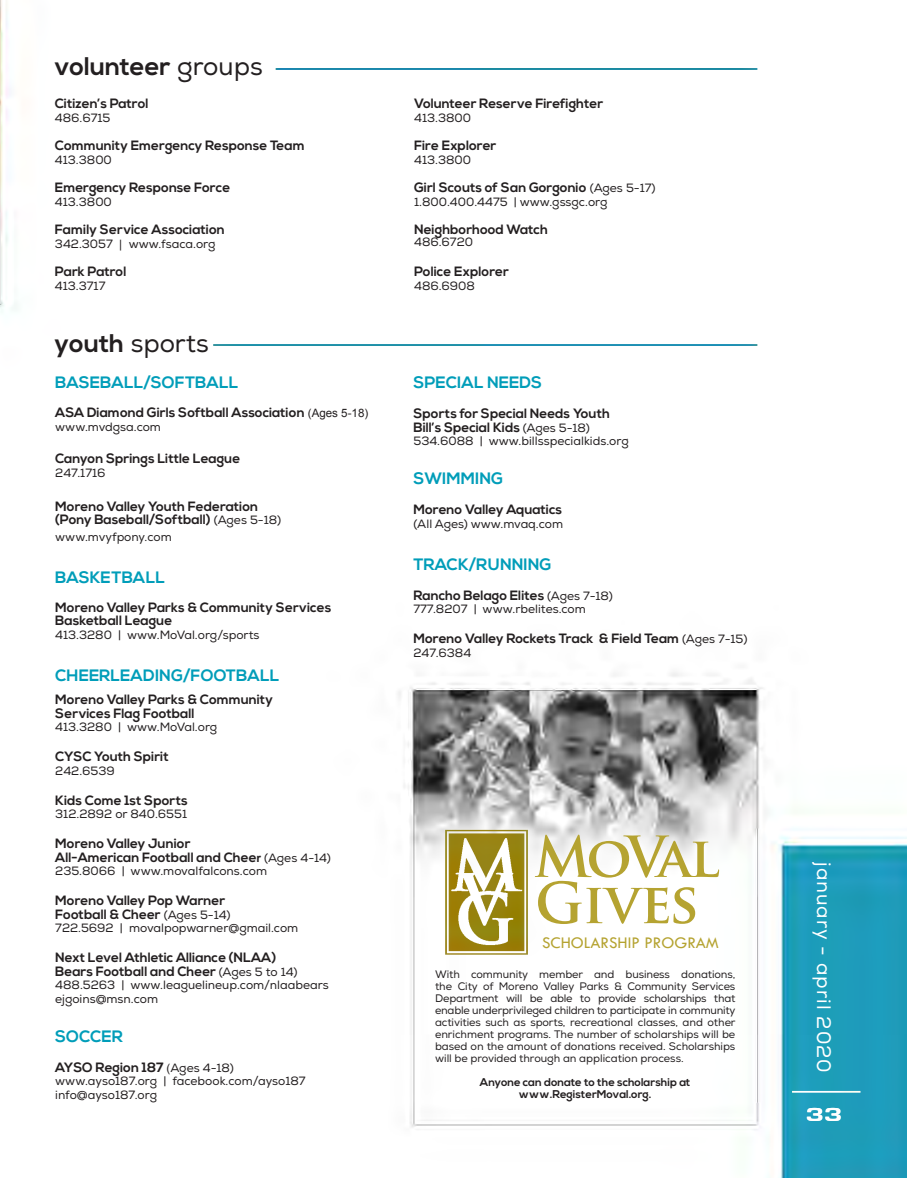
<style>
.page{position:relative;width:907px;height:1178px;background:#fff}
.page>*{position:absolute;margin:0;border:0;box-sizing:border-box;transform-origin:0 0}
.t1{font:700 55.05px/46.2px "Trajan Pro";letter-spacing:-.05em;color:#b5a331}
.t2{font:700 25.5px "Nexa";color:#231f20}
.t3{font:25.5px "Nexa";color:#231f20}
.t4{font:19.5px "Nexa";letter-spacing:.05em;color:#fff}
.t5{font:700 19.5px "Eurostile";color:#fff;scale:1.5 1}
.t6{font:16.8px "Tw Cen";color:#b5a331}
.t7{font:700 16.5px "Nexa";color:#009db9}
.t8{font:700 13.5px/13.5px "Nexa";color:#231f20}
.t9{font:12px/13.5px "Nexa";color:#231f20}
.t10{font:700 11.25px/12px "Nexa";color:#231f20;text-align:center}
.t11{font:10.8px/12px "Nexa";letter-spacing:-.005em;color:#231f20;text-align:justify}
.s1{font-weight:400}
.s2{font-family:"Arial";font-size:11.55px}
.s3{font-weight:700}
.s4{font-family:"Arial";font-weight:400;font-size:11.55px}
.s5{font-weight:400;font-size:12px}
</style>
<div class="page">
<img style="left:0;top:0;width:907px;height:1178px">
<h2 class="t2" style="left:55px;top:52px;width:209px">volunteer <span class="s1">groups</span></h2>
<p class="t8" style="left:55px;top:97px;width:95px">Citizen’s Patrol</p>
<p class="t9" style="left:55px;top:111px;width:57px">486.6715</p>
<p class="t8" style="left:55px;top:139px;width:251px">Community Emergency Response Team</p>
<p class="t9" style="left:55px;top:153px;width:58px">413.3800</p>
<p class="t8" style="left:55px;top:181px;width:177px">Emergency Response Force</p>
<p class="t9" style="left:55px;top:195px;width:58px">413.3800</p>
<p class="t8" style="left:55px;top:223px;width:171px">Family Service Association</p>
<p class="t9" style="left:55px;top:237px;width:162px">342.3057 <span class="s2">|</span> www.fsaca.org</p>
<p class="t8" style="left:55px;top:265px;width:73px">Park Patrol</p>
<p class="t9" style="left:55px;top:279px;width:52px">413.3717</p>
<h2 class="t3" style="left:55px;top:328px;width:155px"><span class="s3">youth</span> sports</h2>
<p class="t7" style="left:55px;top:373px;width:185px">BASEBALL/SOFTBALL</p>
<p class="t8" style="left:55px;top:406px;width:315px">ASA Diamond Girls Softball Association <span class="s4">(Ages 5-18)</span></p>
<p class="t9" style="left:55px;top:420px;width:107px">www.mvdgsa.com</p>
<p class="t8" style="left:55px;top:452px;width:187px">Canyon Springs Little League</p>
<p class="t9" style="left:55px;top:466px;width:52px">247.1716</p>
<p class="t8" style="left:55px;top:500px;width:227px">Moreno Valley Youth Federation (Pony Baseball/Softball) <span class="s5">(Ages 5-18)</span></p>
<p class="t9" style="left:55px;top:530px;width:118px">www.mvyfpony.com</p>
<p class="t7" style="left:55px;top:568px;width:111px">BASKETBALL</p>
<p class="t8" style="left:55px;top:601px;width:278px">Moreno Valley Parks &amp; Community Services<br>Basketball League</p>
<p class="t9" style="left:55px;top:628px;width:206px">413.3280 | www.MoVal.org/sports</p>
<p class="t7" style="left:55px;top:665px;width:226px">CHEERLEADING/FOOTBALL</p>
<p class="t8" style="left:55px;top:693px;width:219px">Moreno Valley Parks &amp; Community<br>Services Flag Football</p>
<p class="t9" style="left:55px;top:720px;width:164px">413.3280 | www.MoVal.org</p>
<p class="t8" style="left:55px;top:750px;width:115px">CYSC Youth Spirit</p>
<p class="t9" style="left:55px;top:764px;width:61px">242.6539</p>
<p class="t8" style="left:55px;top:794px;width:134px">Kids Come 1st Sports</p>
<p class="t9" style="left:55px;top:807px;width:133px">312.2892 or 840.6551</p>
<p class="t8" style="left:55px;top:837px;width:277px">Moreno Valley Junior<br>All-American Football and Chee<span class="s2">r</span> <span class="s5">(Ages 4-14)</span></p>
<p class="t9" style="left:55px;top:864px;width:213px">235.8066 | www.movalfalcons.com</p>
<p class="t8" style="left:55px;top:894px;width:177px">Moreno Valley Pop Warner<br>Football &amp; Cheer <span class="s5">(Ages 5-14)</span></p>
<p class="t9" style="left:55px;top:921px;width:245px">722.5692 | movalpopwarner@gmail.com</p>
<p class="t8" style="left:55px;top:951px;width:244px">Next Level Athletic Alliance (NLAA)<br>Bears Football and Cheer <span class="s5">(Ages 5 to 14)</span></p>
<p class="t9" style="left:55px;top:978px;width:275px">488.5263 | www.leaguelineup.com/nlaabears ejgoins@msn.com</p>
<p class="t7" style="left:55px;top:1026px;width:69px">SOCCER</p>
<p class="t8" style="left:55px;top:1061px;width:180px">AYSO Region 187 <span class="s4">(</span><span class="s5">Ages 4-18)</span></p>
<p class="t9" style="left:55px;top:1074px;width:252px">www.ayso187.org | facebook.com/ayso187 info@ayso187.org</p>
<p class="t8" style="left:414px;top:97px;width:191px">Volunteer Reserve Firefighter</p>
<p class="t9" style="left:414px;top:111px;width:58px">413.3800</p>
<p class="t8" style="left:414px;top:139px;width:84px">Fire Explorer</p>
<p class="t9" style="left:414px;top:153px;width:58px">413.3800</p>
<p class="t8" style="left:414px;top:181px;width:243px">Girl Scouts of San Gorgonio <span class="s5">(Ages 5-17)</span></p>
<p class="t9" style="left:414px;top:195px;width:195px">1.800.400.4475 | www.gssgc.org</p>
<p class="t8" style="left:414px;top:223px;width:135px">Neighborhood Watch</p>
<p class="t9" style="left:414px;top:236px;width:60px">486.6720</p>
<p class="t8" style="left:414px;top:265px;width:96px">Police Explorer</p>
<p class="t9" style="left:414px;top:279px;width:62px">486.6908</p>
<p class="t7" style="left:413px;top:373px;width:130px">SPECIAL NEEDS</p>
<p class="t8" style="left:413px;top:407px;width:198px">Sports for Special Needs Youth<br>Bill’s Special Kids <span class="s5">(Ages 5-18)</span></p>
<p class="t9" style="left:413px;top:435px;width:217px">534.6088 | www.billsspecialkids.org</p>
<p class="t7" style="left:413px;top:469px;width:91px">SWIMMING</p>
<p class="t8" style="left:413px;top:503px;width:150px">Moreno Valley Aquatics</p>
<p class="t9" style="left:413px;top:517px;width:151px">(All Ages) www.mvaq.com</p>
<p class="t7" style="left:413px;top:554px;width:140px">TRACK/RUNNING</p>
<p class="t8" style="left:413px;top:589px;width:201px">Rancho Belago Elites <span class="s5">(Ages 7-18)</span></p>
<p class="t9" style="left:413px;top:602px;width:174px">777.8207 | www.rbelites.com</p>
<p class="t8" style="left:413px;top:632px;width:336px">Moreno Valley Rockets Track &amp; Field Team <span class="s5">(Ages 7-15)</span></p>
<p class="t9" style="left:413px;top:646px;width:59px">247.6384</p>
<h1 class="t1" style="left:534px;top:834px;width:187px">MoVal<br>Gives</h1>
<p class="t6" style="left:542px;top:932px;width:178px">SCHOLARSHIP PROGRAM</p>
<p class="t11" style="left:435px;top:968px;width:302px">With community member and business donations, the City of Moreno Valley Parks &amp; Community Services Department will be able to provide scholarships that enable underprivileged children to participate in community activities such as sports, recreational classes, and other enrichment programs. The number of scholarships will be based on the amount of donations received. Scholarships will be provided through an application process.</p>
<p class="t10" style="left:480px;top:1076px;width:212px">Anyone can donate to the scholarship at www.RegisterMoval.org.</p>
<h3 class="t4" style="left:835px;top:862px;width:212px;rotate:90deg">january - april 2020</h3>
<h3 class="t5" style="left:806px;top:1103px;width:26px">33</h3>
</div>
